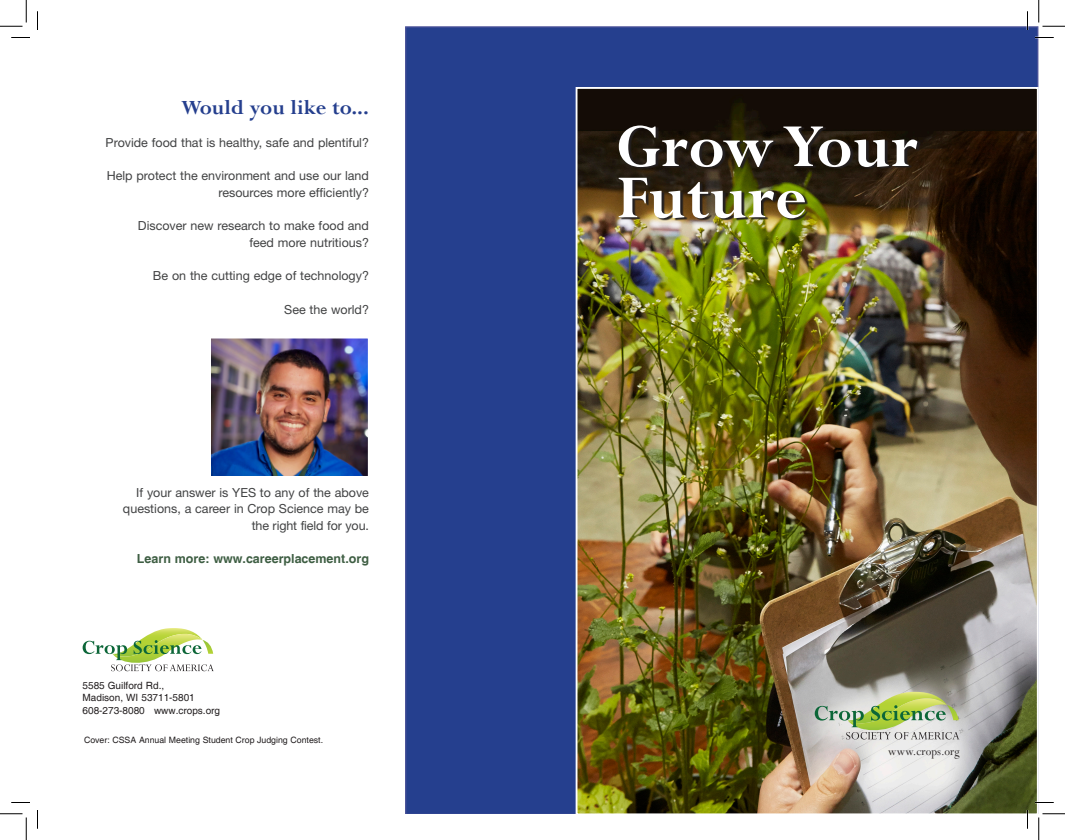
<style>
.page{position:relative;width:1065px;height:840px;background:#fff}
.page>*{position:absolute;margin:0;border:0;box-sizing:border-box;transform-origin:0 0}
.t1{font:700 67.5px/51.2px "Perpetua";color:#fff}
.t2{font:700 22.5px "Perpetua";color:#253f8e}
.t3{font:12.5px/16.6px "Helvetica Neue LT Std";color:#414243;text-align:right}
.t4{font:700 12.5px "Helvetica";color:#3e5e43}
.t5{font:12.5px "Perpetua";letter-spacing:.005em;color:#231f20}
.t6{font:10px "Helvetica";color:#231f20}
.t7{font:8.75px "Helvetica";color:#231f20}
</style>
<div class="page">
<svg style="left:83px;top:628px;width:131px;height:43px"></svg>
<div style="left:405px;top:26px;width:633px;height:788px;background:#253f8e"></div>
<img style="left:576px;top:87px;width:463px;height:727px">
<svg style="left:815px;top:692px;width:144px;height:48px;background:#bac7a0"></svg>
<svg style="left:620px;top:126px;width:301px;height:94px;background:#332912"></svg>
<img style="left:212px;top:339px;width:155px;height:136px">
<div style="left:209px;top:336px;width:161px;height:142px;border:2px solid #fff"></div>
<svg style="left:11px;top:37px;width:19px;height:1px"></svg>
<svg style="left:1035px;top:37px;width:19px;height:1px"></svg>
<svg style="left:11px;top:802px;width:19px;height:1px"></svg>
<svg style="left:1035px;top:802px;width:19px;height:1px"></svg>
<svg style="left:37px;top:11px;width:1px;height:19px"></svg>
<svg style="left:37px;top:810px;width:1px;height:19px"></svg>
<svg style="left:1027px;top:11px;width:1px;height:19px"></svg>
<svg style="left:1027px;top:810px;width:1px;height:19px"></svg>
<svg style="left:0;top:0;width:27px;height:27px"></svg>
<svg style="left:0;top:814px;width:27px;height:26px"></svg>
<svg style="left:1039px;top:0;width:26px;height:27px"></svg>
<svg style="left:1039px;top:814px;width:26px;height:26px"></svg>
<p class="t2" style="left:181px;top:93px;width:189px">Would you like to...</p>
<p class="t3" style="left:106px;top:134px;width:265px">Provide food that is healthy, safe and plentiful?</p>
<p class="t3" style="left:107px;top:168px;width:264px">Help protect the environment and use our land resources more efficiently?</p>
<p class="t3" style="left:138px;top:218px;width:233px">Discover new research to make food and feed more nutritious?</p>
<p class="t3" style="left:153px;top:267px;width:218px">Be on the cutting edge of technology?</p>
<p class="t3" style="left:284px;top:301px;width:86px">See the world?</p>
<p class="t3" style="left:123px;top:484px;width:248px">If your answer is YES to any of the above questions, a career in Crop Science may be the right field for you.</p>
<p class="t4" style="left:137px;top:551px;width:234px">Learn more: www.careerplacement.org</p>
<p class="t6" style="left:83px;top:679px;width:83px">5585 Guilford Rd.,</p>
<p class="t6" style="left:83px;top:692px;width:114px">Madison, WI 53711-5801</p>
<p class="t6" style="left:83px;top:704px;width:139px">608-273-8080 www.crops.org</p>
<p class="t7" style="left:84px;top:735px;width:241px">Cover: CSSA Annual Meeting Student Crop Judging Contest.</p>
<p class="t1" style="left:616px;top:120px;width:304px">Grow Your<br>Future</p>
<p class="t5" style="left:888px;top:743px;width:73px">www.crops.org</p>
</div>
